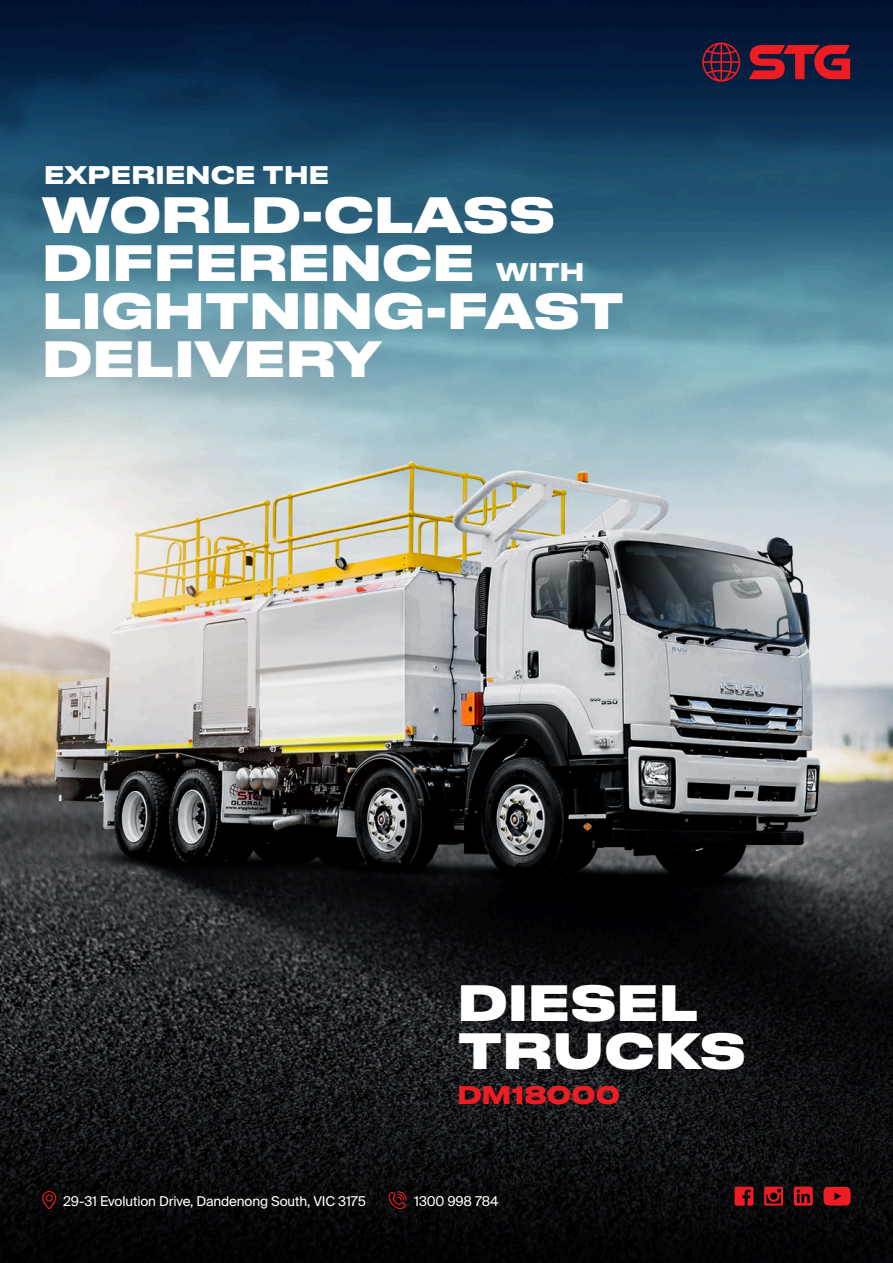
<style>
.page{position:relative;width:893px;height:1263px;background:#fff}
.page>*{position:absolute;margin:0;border:0;box-sizing:border-box;transform-origin:0 0}
.t1{font:800 48px/48.2px "Druk Text Wide";letter-spacing:-.02em;color:#fff}
.t2{font:700 24px "Druk Text Wide";letter-spacing:-.02em;color:#fff}
.t3{font:700 24px "Druk Text Wide";letter-spacing:-.02em;color:#ee1d23}
.t4{font:13.5px "Suisse Intl";letter-spacing:-.01em;color:#fff}
</style>
<div class="page">
<img style="left:0;top:0;width:893px;height:1263px">
<svg style="left:749px;top:45px;width:101px;height:34px;background:#971d2d"></svg>
<svg style="left:702px;top:43px;width:38px;height:39px"></svg>
<svg style="left:764px;top:1187px;width:19px;height:18px"></svg>
<svg style="left:794px;top:1187px;width:19px;height:18px"></svg>
<svg style="left:735px;top:1187px;width:18px;height:18px"></svg>
<svg style="left:823px;top:1187px;width:28px;height:19px"></svg>
<svg style="left:42px;top:1190px;width:15px;height:20px"></svg>
<svg style="left:388px;top:1191px;width:19px;height:19px"></svg>
<p class="t2" style="left:44px;top:154px;width:287px">EXPERIENCE THE</p>
<p class="t1" style="left:42px;top:186px;width:584px">WORLD-CLASS<br>DIFFERENCE<br>LIGHTNING-FAST<br>DELIVERY</p>
<p class="t2" style="left:496px;top:251px;width:90px">WITH</p>
<p class="t1" style="left:457px;top:974px;width:291px">DIESEL<br>TRUCKS</p>
<p class="t3" style="left:457px;top:1074px;width:165px">DM18000</p>
<p class="t4" style="left:63px;top:1193px;width:304px">29-31 Evolution Drive, Dandenong South, VIC 3175</p>
<p class="t4" style="left:414px;top:1193px;width:86px">1300 998 784</p>
</div>
